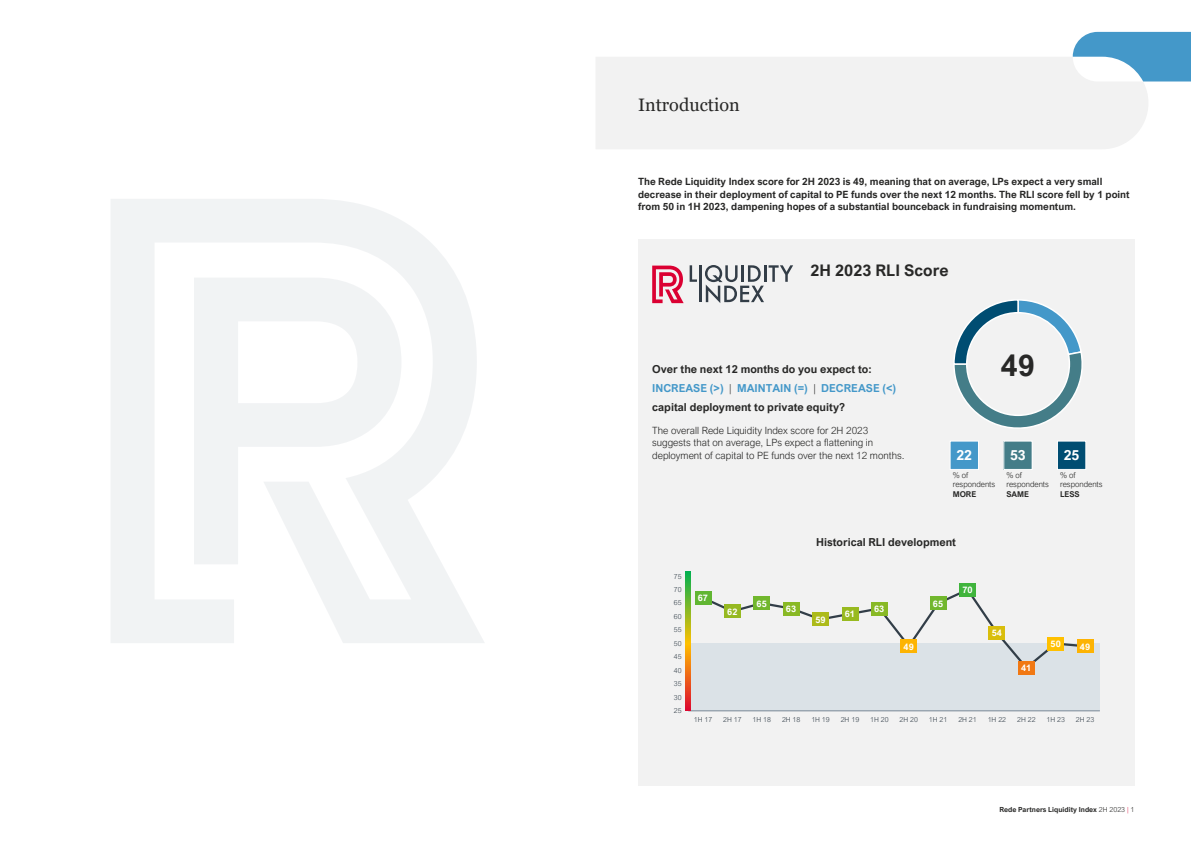
<style>
.page{position:relative;width:1191px;height:842px;background:#fff}
.page>*{position:absolute;margin:0;border:0;box-sizing:border-box;transform-origin:0 0}
.t1{font:700 30px "Arial Nova";color:#282827}
.t2{font:18px "Georgia";color:#282827}
.t3{font:700 16px "Arial Nova";color:#282827}
.t4{font:700 14px "Arial Nova";color:#fff}
.t5{font:700 11px/18.9px "Arial Nova";color:#282827}
.t6{font:700 10px/12.5px "Arial Nova";color:#282827}
.t7{font:300 10px/12.5px "Arial Nova";color:#282827}
.t8{font:700 9px "Arial Nova";letter-spacing:.005em;color:#fff}
.t9{font:300 8px/9.6px "Arial Nova";color:#282827}
.t10{font:700 8px "Arial Nova";color:#282827}
.t11{font:300 7px "Arial Nova";letter-spacing:-.005em;color:#323e48}
.t12{font:700 7px "Arial Nova";color:#282827}
.s1{color:#4498c9}
.s2{font-weight:300}
.s3{font-weight:300;color:#dd0d3c}
</style>
<div class="page">
<svg style="left:111px;top:199px;width:373px;height:444px;fill:#f1f3f4"></svg>
<div style="left:596px;top:57px;width:552px;height:92px;background:#f2f2f2"></div>
<svg style="left:1072px;top:32px;width:119px;height:49px"></svg>
<div style="left:638px;top:239px;width:496px;height:546px;background:#f2f2f2"></div>
<svg style="left:689px;top:265px;width:8px;height:17px"></svg>
<hr style="left:699px;top:265px;width:3px;height:37px;background:#333d47">
<svg style="left:705px;top:265px;width:88px;height:38px"></svg>
<svg style="left:652px;top:266px;width:31px;height:37px"></svg>
<div style="left:950px;top:441px;width:28px;height:28px;background:#4498c9"></div>
<div style="left:1003px;top:441px;width:29px;height:28px;background:#447d88"></div>
<div style="left:1003px;top:441px;width:29px;height:29px;border:1px solid #fff"></div>
<div style="left:1057px;top:441px;width:28px;height:28px;background:#004d72"></div>
<div style="left:1057px;top:441px;width:29px;height:29px;border:1px solid #fff"></div>
<div style="left:688px;top:643px;width:411px;height:67px;background:#dbe2e7"></div>
<hr style="left:688px;top:710px;width:411px;height:1px;background:#798897">
<svg style="left:711px;top:587px;width:366px;height:84px"></svg>
<div style="left:695px;top:591px;width:16px;height:14px;background:#61b632"></div>
<div style="left:724px;top:604px;width:16px;height:14px;background:#96b921"></div>
<div style="left:753px;top:596px;width:17px;height:14px;background:#71b72d"></div>
<div style="left:783px;top:602px;width:16px;height:13px;background:#89b925"></div>
<div style="left:812px;top:612px;width:16px;height:14px;background:#adbb1a"></div>
<div style="left:842px;top:607px;width:16px;height:14px;background:#98ba20"></div>
<div style="left:871px;top:602px;width:16px;height:13px;background:#88b925"></div>
<div style="left:900px;top:639px;width:17px;height:14px;background:#fdb403"></div>
<div style="left:930px;top:596px;width:16px;height:14px;background:#71b72d"></div>
<div style="left:959px;top:583px;width:16px;height:14px;background:#40b43c"></div>
<div style="left:988px;top:626px;width:17px;height:14px;background:#d9be0c"></div>
<div style="left:1018px;top:661px;width:16px;height:14px;background:#f17813"></div>
<div style="left:1047px;top:636px;width:16px;height:14px;background:#ffc000"></div>
<div style="left:1077px;top:639px;width:16px;height:14px;background:#fdb303"></div>
<svg style="left:686px;top:572px;width:4px;height:139px"></svg>
<svg style="left:954px;top:300px;width:129px;height:128px"></svg>
<h2 class="t2" style="left:638px;top:94px;width:103px">Introduction</h2>
<p class="t6" style="left:638px;top:176px;width:493px">The Rede Liquidity Index score for 2H 2023 is 49, meaning that on average, LPs expect a very small decrease in their deployment of capital to PE funds over the next 12 months. The RLI score fell by 1 point from 50 in 1H 2023, dampening hopes of a substantial bounceback in fundraising momentum.</p>
<h3 class="t3" style="left:810px;top:261px;width:139px">2H 2023 RLI Score</h3>
<p class="t5" style="left:652px;top:360px;width:245px">Over the next 12 months do you expect to:<br><span class="s1">INCREASE (&gt;)</span> <span class="s2">|</span> <span class="s1">MAINTAIN (=)</span> <span class="s2">|</span> <span class="s1">DECREASE (&lt;) </span>capital deployment to private equity?</p>
<p class="t7" style="left:652px;top:424px;width:254px">The overall Rede Liquidity Index score for 2H 2023 suggests that on average, LPs expect a flattening in deployment of capital to PE funds over the next 12 months.</p>
<h1 class="t1" style="left:1001px;top:348px;width:36px">49</h1>
<h3 class="t4" style="left:956px;top:447px;width:17px">22</h3>
<h3 class="t4" style="left:1010px;top:447px;width:17px">53</h3>
<h3 class="t4" style="left:1063px;top:447px;width:17px">25</h3>
<p class="t9" style="left:952px;top:470px;width:44px">% of respondents</p>
<p class="t10" style="left:952px;top:489px;width:25px">MORE</p>
<p class="t9" style="left:1006px;top:470px;width:44px">% of respondents</p>
<p class="t10" style="left:1006px;top:489px;width:24px">SAME</p>
<p class="t9" style="left:1060px;top:470px;width:44px">% of respondents</p>
<p class="t10" style="left:1060px;top:489px;width:21px">LESS</p>
<p class="t11" style="left:674px;top:572px;width:9px">75</p>
<p class="t11" style="left:674px;top:585px;width:9px">70</p>
<p class="t11" style="left:674px;top:599px;width:9px">65</p>
<p class="t11" style="left:674px;top:612px;width:9px">60</p>
<p class="t11" style="left:674px;top:626px;width:9px">55</p>
<p class="t11" style="left:674px;top:639px;width:9px">50</p>
<p class="t11" style="left:674px;top:653px;width:9px">45</p>
<p class="t11" style="left:674px;top:666px;width:9px">40</p>
<p class="t11" style="left:674px;top:680px;width:9px">35</p>
<p class="t11" style="left:674px;top:693px;width:9px">30</p>
<p class="t11" style="left:674px;top:707px;width:9px">25</p>
<p class="t8" style="left:698px;top:593px;width:12px">67</p>
<p class="t8" style="left:727px;top:606px;width:12px">62</p>
<p class="t8" style="left:756px;top:598px;width:12px">65</p>
<p class="t8" style="left:786px;top:603px;width:12px">63</p>
<p class="t5" style="left:816px;top:532px;width:141px">Historical RLI development</p>
<p class="t8" style="left:815px;top:614px;width:12px">59</p>
<p class="t8" style="left:844px;top:609px;width:12px">61</p>
<p class="t8" style="left:874px;top:603px;width:12px">63</p>
<p class="t8" style="left:903px;top:641px;width:12px">49</p>
<p class="t8" style="left:933px;top:598px;width:12px">65</p>
<p class="t8" style="left:962px;top:585px;width:12px">70</p>
<p class="t8" style="left:991px;top:628px;width:12px">54</p>
<p class="t8" style="left:1021px;top:663px;width:12px">41</p>
<p class="t8" style="left:1050px;top:638px;width:12px">50</p>
<p class="t8" style="left:1080px;top:641px;width:12px">49</p>
<p class="t11" style="left:694px;top:716px;width:20px">1H 17</p>
<p class="t11" style="left:723px;top:716px;width:20px">2H 17</p>
<p class="t11" style="left:752px;top:716px;width:20px">1H 18</p>
<p class="t11" style="left:782px;top:716px;width:20px">2H 18</p>
<p class="t11" style="left:811px;top:716px;width:20px">1H 19</p>
<p class="t11" style="left:840px;top:716px;width:20px">2H 19</p>
<p class="t11" style="left:870px;top:716px;width:20px">1H 20</p>
<p class="t11" style="left:899px;top:716px;width:20px">2H 20</p>
<p class="t11" style="left:929px;top:716px;width:20px">1H 21</p>
<p class="t11" style="left:958px;top:716px;width:20px">2H 21</p>
<p class="t11" style="left:987px;top:716px;width:20px">1H 22</p>
<p class="t11" style="left:1017px;top:716px;width:20px">2H 22</p>
<p class="t11" style="left:1046px;top:716px;width:20px">1H 23</p>
<p class="t11" style="left:1076px;top:716px;width:20px">2H 23</p>
<p class="t12" style="left:999px;top:805px;width:136px">Rede Partners Liquidity Index <span class="s2">2H 2023</span> <span class="s3">|</span> <span class="s2">1</span></p>
</div>
